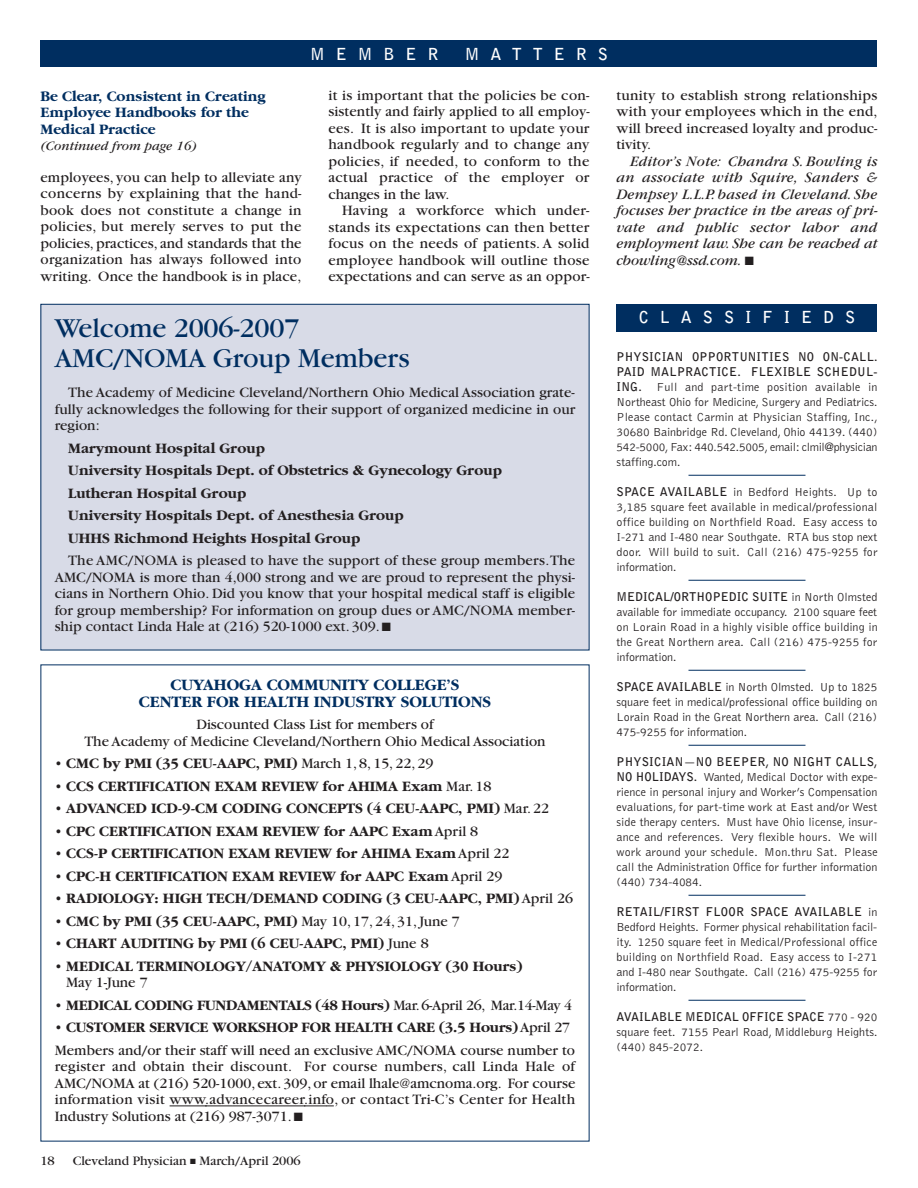
<style>
.page{position:relative;width:918px;height:1188px;background:#fff}
.page>*{position:absolute;margin:0;border:0;box-sizing:border-box;transform-origin:0 0}
.t1{font:28.5px/30px "Garamond";letter-spacing:-.005em;color:#002e60}
.t2{font:700 16.5px/16.5px "Garamond";color:#002e60;text-align:center}
.t3{font:700 16.5px "Bell Gothic";letter-spacing:.665em;color:#fff}
.t4{font:15px/16.5px "Garamond";letter-spacing:.005em;color:#231f20;text-align:justify}
.t5{font:700 15px/22.5px "Garamond";color:#231f20}
.t6{font:italic 15px/16.5px "Garamond";letter-spacing:.005em;color:#231f20;text-align:justify}
.t7{font:700 15px/16.5px "Garamond";color:#002e60}
.t8{font:13.5px "Garamond";color:#231f20}
.t9{font:italic 13.5px "Garamond";color:#231f20}
.t10{font:300 12px/15px "Bell Gothic";letter-spacing:-.005em;color:#231f20;text-align:justify}
.t11{font:700 12px/15px "Bell Gothic";letter-spacing:.015em;color:#231f20;text-align:justify}
.s1{font-weight:400}
.s2{font-weight:700}
</style>
<div class="page">
<div style="left:41px;top:304px;width:548px;height:346px;background:#d8dbe7"></div>
<div style="left:40px;top:40px;width:838px;height:28px;background:#002e60"></div>
<div style="left:616px;top:304px;width:262px;height:27px;background:#002e60"></div>
<hr style="left:688px;top:475px;width:118px;height:1px;background:#002e60">
<hr style="left:688px;top:580px;width:118px;height:1px;background:#002e60">
<hr style="left:688px;top:670px;width:118px;height:1px;background:#002e60">
<hr style="left:688px;top:745px;width:118px;height:1px;background:#002e60">
<hr style="left:688px;top:895px;width:118px;height:1px;background:#002e60">
<hr style="left:688px;top:1000px;width:118px;height:1px;background:#002e60">
<hr style="left:170px;top:1106px;width:37px;height:1px;background:#231f20">
<svg style="left:205px;top:1106px;width:28px;height:1px"></svg>
<hr style="left:233px;top:1106px;width:51px;height:1px;background:#231f20">
<svg style="left:284px;top:1106px;width:50px;height:1px"></svg>
<p class="t3" style="left:310px;top:47px;width:130px">MEMBER</p>
<p class="t3" style="left:465px;top:47px;width:144px">MATTERS</p>
<p class="t7" style="left:40px;top:87px;width:227px">Be Clear, Consistent in Creating<br>Employee Handbooks for the<br>Medical Practice</p>
<p class="t9" style="left:40px;top:141px;width:158px">(Continued from page 16)</p>
<p class="t4" style="left:40px;top:170px;width:263px">employees, you can help to alleviate any concerns by explaining that the hand&shy;book does not constitute a change in policies, but merely serves to put the policies, practices, and standards that the organization has always followed into writing. Once the handbook is in place,</p>
<p class="t4" style="left:328px;top:88px;width:263px">it is important that the policies be con&shy;sistently and fairly applied to all employ&shy;ees. It is also important to update your handbook regularly and to change any policies, if needed, to conform to the actual practice of the employer or changes in the law.</p>
<p class="t4" style="left:328px;top:204px;width:263px;text-indent:14px">Having a workforce which under&shy;stands its expectations can then better focus on the needs of patients. A solid employee handbook will outline those expectations and can serve as an oppor-</p>
<p class="t4" style="left:616px;top:88px;width:263px">tunity to establish strong relationships with your employees which in the end, will breed increased loyalty and produc&shy;tivity.</p>
<p class="t6" style="left:616px;top:155px;width:263px;text-indent:14px">Editor’s Note: Chandra S. Bowling is an associate with Squire, Sanders &amp; Dempsey L.L.P. based in Cleveland. She focuses her practice in the areas of pri&shy;vate and public sector labor and employment law. She can be reached at cbowling@ssd.com. ■</p>
<h1 class="t1" style="left:55px;top:316px;width:356px">Welcome 2006-2007<br>AMC/NOMA Group Members</h1>
<p class="t4" style="left:55px;top:386px;width:522px;text-indent:14px">The Academy of Medicine Cleveland/Northern Ohio Medical Association grate&shy;fully acknowledges the following for their support of organized medicine in our region:</p>
<p class="t5" style="left:68px;top:436px;width:435px">Marymount Hospital Group<br>University Hospitals Dept. of Obstetrics &amp; Gynecology Group Lutheran Hospital Group<br>University Hospitals Dept. of Anesthesia Group<br>UHHS Richmond Heights Hospital Group</p>
<p class="t4" style="left:55px;top:554px;width:522px;text-indent:14px">The AMC/NOMA is pleased to have the support of these group members.The AMC/NOMA is more than 4,000 strong and we are proud to represent the physi&shy;cians in Northern Ohio. Did you know that your hospital medical staff is eligible for group membership? For information on group dues or AMC/NOMA member&shy;ship contact Linda Hale at (216) 520-1000 ext. 309. ■</p>
<p class="t2" style="left:139px;top:676px;width:354px">CUYAHOGA COMMUNITY COLLEGE’S<br>CENTER FOR HEALTH INDUSTRY SOLUTIONS</p>
<p class="t4" style="left:84px;top:718px;width:463px;text-align:center">Discounted Class List for members of<br>The Academy of Medicine Cleveland/Northern Ohio Medical Association</p>
<p class="t5" style="left:55px;top:752px;width:380px"><span class="s1">•</span> CMC by PMI (35 CEU-AAPC, PMI) <span class="s1">March 1, 8, 15, 22, 29</span></p>
<p class="t5" style="left:55px;top:774px;width:438px"><span class="s1">•</span> CCS CERTIFICATION EXAM REVIEW for AHIMA Exam <span class="s1">Mar. 18</span></p>
<p class="t5" style="left:55px;top:797px;width:496px"><span class="s1">•</span> ADVANCED ICD-9-CM CODING CONCEPTS (4 CEU-AAPC, PMI) <span class="s1">Mar. 22</span></p>
<p class="t5" style="left:55px;top:819px;width:425px"><span class="s1">•</span> CPC CERTIFICATION EXAM REVIEW for AAPC Exam <span class="s1">April 8</span></p>
<p class="t5" style="left:55px;top:842px;width:456px"><span class="s1">•</span> CCS-P CERTIFICATION EXAM REVIEW for AHIMA Exam <span class="s1">April 22</span></p>
<p class="t5" style="left:55px;top:864px;width:449px"><span class="s1">•</span> CPC-H CERTIFICATION EXAM REVIEW for AAPC Exam <span class="s1">April 29</span></p>
<p class="t5" style="left:55px;top:887px;width:520px"><span class="s1">•</span> RADIOLOGY: HIGH TECH/DEMAND CODING (3 CEU-AAPC, PMI) <span class="s1">April 26</span></p>
<p class="t5" style="left:55px;top:909px;width:407px"><span class="s1">•</span> CMC by PMI (35 CEU-AAPC, PMI) <span class="s1">May 10, 17, 24, 31, June 7</span></p>
<p class="t5" style="left:55px;top:932px;width:375px"><span class="s1">•</span> CHART AUDITING by PMI (6 CEU-AAPC, PMI) <span class="s1">June 8</span></p>
<p class="t5" style="left:66px;top:957px;width:458px;line-height:16.5px;text-indent:-11px"><span class="s1">•</span> MEDICAL TERMINOLOGY/ANATOMY &amp; PHYSIOLOGY (30 Hours)<br><span class="s1">May 1-June 7</span></p>
<p class="t5" style="left:55px;top:993px;width:519px"><span class="s1">•</span> MEDICAL CODING FUNDAMENTALS (48 Hours) <span class="s1">Mar.6-April 26, Mar.14-May 4</span></p>
<p class="t4" style="left:55px;top:1018px;width:522px;line-height:22.5px">• <span class="s2">CUSTOMER SERVICE WORKSHOP FOR HEALTH CARE (3.5 Hours)</span>April 27<br>Members and/or their staff will need an exclusive AMC/NOMA course number to</p>
<p class="t4" style="left:55px;top:1060px;width:522px">register and obtain their discount. For course numbers, call Linda Hale of AMC/NOMA at (216) 520-1000, ext. 309, or email lhale@amcnoma.org. For course information visit www.advancecareer.info, or contact Tri-C’s Center for Health Industry Solutions at (216) 987-3071. ■</p>
<p class="t8" style="left:40px;top:1157px;width:16px">18</p>
<p class="t8" style="left:73px;top:1157px;width:230px">Cleveland Physician ■ March/April 2006</p>
<p class="t3" style="left:639px;top:311px;width:218px">CLASSIFIEDS</p>
<p class="t11" style="left:616px;top:350px;width:263px">PHYSICIAN OPPORTUNITIES NO ON-CALL.<br>PAID MALPRACTICE. FLEXIBLE SCHEDUL-ING.</p>
<p class="t10" style="left:616px;top:380px;width:263px;text-indent:40px">Full and part-time position available in Northeast Ohio for Medicine, Surgery and Pediatrics.<br>Please contact Carmin at Physician Staffing, Inc., 30680 Bainbridge Rd. Cleveland, Ohio 44139. (440)<br>542-5000, Fax: 440.542.5005, email: clmil@physician staffing.com.</p>
<p class="t10" style="left:616px;top:485px;width:263px"><span class="s2">SPACE AVAILABLE</span> in Bedford Heights. Up to 3,185 square feet available in medical/professional office building on Northfield Road. Easy access to I-271 and I-480 near Southgate. RTA bus stop next door. Will build to suit. Call (216) 475-9255 for information.</p>
<p class="t10" style="left:616px;top:590px;width:263px"><span class="s2">MEDICAL/ORTHOPEDIC SUITE</span> in North Olmsted available for immediate occupancy. 2100 square feet on Lorain Road in a highly visible office building in the Great Northern area. Call (216) 475-9255 for information.</p>
<p class="t10" style="left:616px;top:680px;width:263px"><span class="s2">SPACE AVAILABLE</span> in North Olmsted. Up to 1825 square feet in medical/professional office building on Lorain Road in the Great Northern area. Call (216)<br>475-9255 for information.</p>
<p class="t10" style="left:616px;top:755px;width:263px"><span class="s2">PHYSICIAN—NO BEEPER, NO NIGHT CALLS, NO HOLIDAYS.</span> Wanted, Medical Doctor with expe&shy;rience in personal injury and Worker’s Compensation evaluations, for part-time work at East and/or West side therapy centers. Must have Ohio license, insur&shy;ance and references. Very flexible hours. We will work around your schedule. Mon.thru Sat. Please call the Administration Office for further information (440) 734-4084.</p>
<p class="t10" style="left:616px;top:905px;width:263px"><span class="s2">RETAIL/FIRST FLOOR SPACE AVAILABLE</span> in Bedford Heights. Former physical rehabilitation facil&shy;ity. 1250 square feet in Medical/Professional office building on Northfield Road. Easy access to I-271 and I-480 near Southgate. Call (216) 475-9255 for information.</p>
<p class="t10" style="left:616px;top:1010px;width:263px"><span class="s2">AVAILABLE MEDICAL OFFICE SPACE</span> 770 - 920 square feet. 7155 Pearl Road, Middleburg Heights. (440) 845-2072.</p>
</div>
